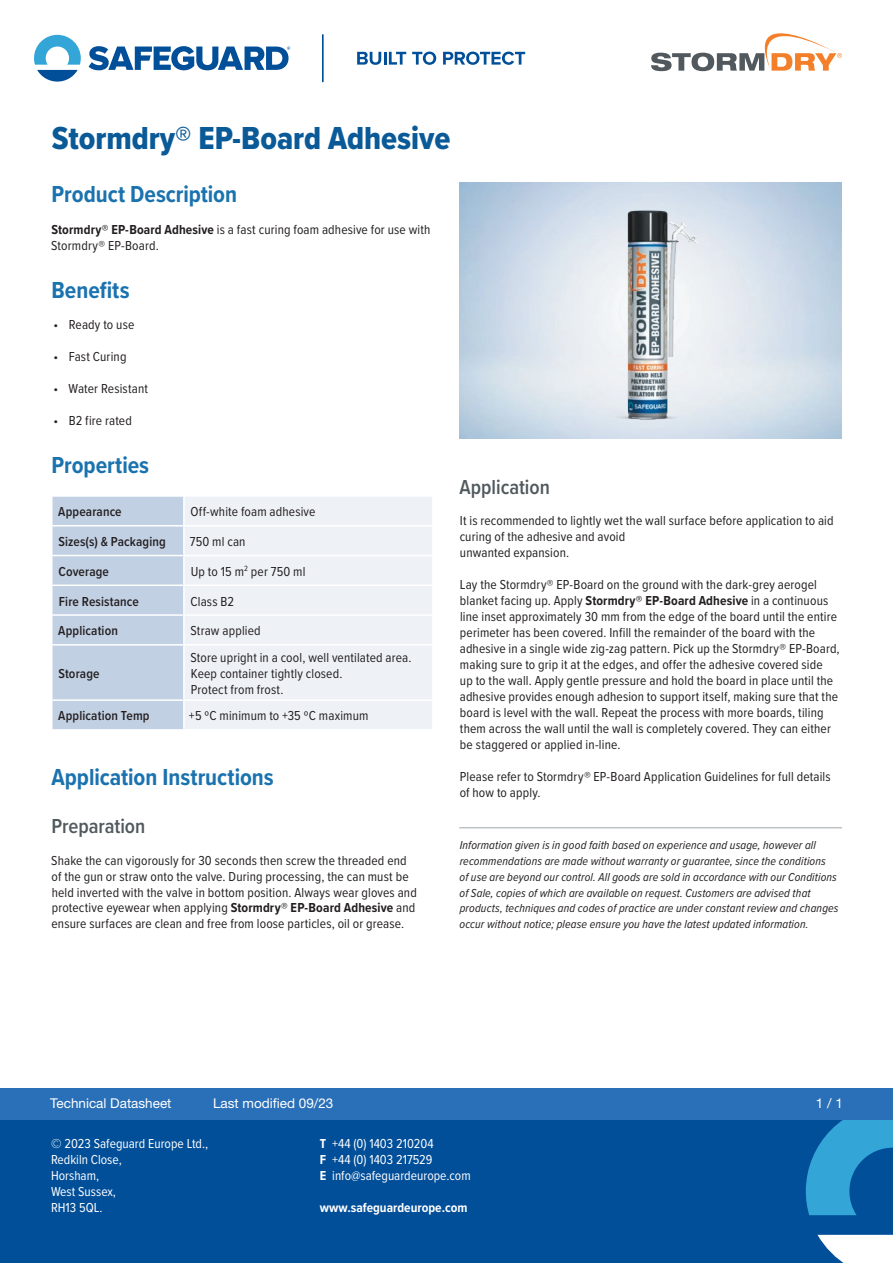
<style>
.page{position:relative;width:893px;height:1263px;background:#fff}
.page>*{position:absolute;margin:0;border:0;box-sizing:border-box;transform-origin:0 0}
.t1{font:33px "Proxima Nova Cond Extrabld";color:#0a5a98}
.t2{font:700 24px "Proxima Nova Cond";color:#1a72af}
.t3{font:600 21px "Proxima Nova Cond";color:#50595d}
.t4{font:13.5px/15.9px "Proxima Nova Cond";letter-spacing:.01em;color:#231f20}
.t5{font:13.5px/15.9px "Proxima Nova Cond";color:#fff}
.t6{font:600 13.5px "Proxima Nova Cond";letter-spacing:.01em;color:#231f20}
.t7{font:13.5px "Helvetica Neue LT Std";color:#fff}
.t8{font:700 13.5px "Proxima Nova Cond";color:#fff}
.t9{font:italic 12px/15.9px "Proxima Nova Cond";letter-spacing:.01em;color:#231f20}
.s1{font-weight:700}
</style>
<div class="page">
<div style="left:0;top:1103px;width:893px;height:160px;background:#014e99"></div>
<svg style="left:817px;top:1235px;width:76px;height:28px;background:#d7e3ef"></svg>
<svg style="left:806px;top:1119px;width:87px;height:96px"></svg>
<div style="left:0;top:1087px;width:893px;height:32px;background:#2a70b8"></div>
<svg style="left:357px;top:52px;width:49px;height:13px"></svg>
<svg style="left:412px;top:52px;width:24px;height:13px"></svg>
<svg style="left:443px;top:52px;width:82px;height:13px"></svg>
<svg style="left:89px;top:46px;width:201px;height:24px"></svg>
<svg style="left:34px;top:35px;width:47px;height:47px"></svg>
<hr style="left:322px;top:35px;width:2px;height:47px;background:#014e99">
<svg style="left:651px;top:33px;width:191px;height:38px"></svg>
<img style="left:587px;top:183px;width:127px;height:255px">
<div style="left:53px;top:497px;width:130px;height:232px;background:#c2d0e3"></div>
<div style="left:185px;top:497px;width:247px;height:232px;background:#eef2f7"></div>
<hr style="left:51px;top:525px;width:133px;height:1px;background:#fff">
<hr style="left:184px;top:525px;width:250px;height:1px;background:#fff">
<hr style="left:51px;top:555px;width:133px;height:1px;background:#fff">
<hr style="left:184px;top:555px;width:250px;height:1px;background:#fff">
<hr style="left:51px;top:584px;width:133px;height:2px;background:#fff">
<hr style="left:184px;top:584px;width:250px;height:2px;background:#fff">
<hr style="left:51px;top:614px;width:133px;height:2px;background:#fff">
<hr style="left:184px;top:614px;width:250px;height:2px;background:#fff">
<hr style="left:51px;top:644px;width:133px;height:1px;background:#fff">
<hr style="left:184px;top:644px;width:250px;height:1px;background:#fff">
<hr style="left:51px;top:699px;width:133px;height:2px;background:#fff">
<hr style="left:184px;top:699px;width:250px;height:2px;background:#fff">
<hr style="left:459px;top:827px;width:383px;height:1px;background:#bdc2c5">
<h1 class="t1" style="left:52px;top:114px;width:400px">Stormdry® EP-Board Adhesive</h1>
<h2 class="t2" style="left:52px;top:176px;width:187px">Product Description</h2>
<p class="t4" style="left:51px;top:221px;width:381px"><span class="s1">Stormdry® EP-Board Adhesive</span> is a fast curing foam adhesive for use with<br>Stormdry® EP-Board.</p>
<h2 class="t2" style="left:52px;top:272px;width:80px">Benefits</h2>
<p class="t4" style="left:54px;top:316px;width:82px">• Ready to use</p>
<p class="t4" style="left:54px;top:348px;width:74px">• Fast Curing</p>
<p class="t4" style="left:54px;top:380px;width:96px">• Water Resistant</p>
<p class="t4" style="left:54px;top:412px;width:80px">• B2 fire rated</p>
<h2 class="t2" style="left:52px;top:447px;width:99px">Properties</h2>
<p class="t6" style="left:58px;top:502px;width:65px">Appearance</p>
<p class="t4" style="left:191px;top:503px;width:126px">Off-white foam adhesive</p>
<p class="t6" style="left:59px;top:531px;width:109px">Sizes(s) &amp; Packaging</p>
<p class="t4" style="left:190px;top:533px;width:57px">750 ml can</p>
<p class="t6" style="left:58px;top:561px;width:52px">Coverage</p>
<p class="t4" style="left:191px;top:563px;width:116px">Up to 15 m<sup>2</sup> per 750 ml</p>
<p class="t6" style="left:59px;top:591px;width:82px">Fire Resistance</p>
<p class="t4" style="left:191px;top:592px;width:45px">Class B2</p>
<p class="t6" style="left:58px;top:621px;width:61px">Application</p>
<p class="t4" style="left:191px;top:622px;width:72px">Straw applied</p>
<p class="t6" style="left:59px;top:663px;width:43px">Storage</p>
<p class="t4" style="left:191px;top:649px;width:223px">Store upright in a cool, well ventilated area.<br>Keep container tightly closed.<br>Protect from frost.</p>
<p class="t6" style="left:58px;top:706px;width:93px">Application Temp</p>
<p class="t4" style="left:189px;top:707px;width:181px">+5 ºC minimum to +35 ºC maximum</p>
<h2 class="t2" style="left:51px;top:759px;width:224px">Application Instructions</h2>
<h3 class="t3" style="left:51px;top:810px;width:95px">Preparation</h3>
<p class="t4" style="left:51px;top:852px;width:367px">Shake the can vigorously for 30 seconds then screw the threaded end of the gun or straw onto the valve. During processing, the can must be held inverted with the valve in bottom position. Always wear gloves and protective eyewear when applying <span class="s1">Stormdry® EP-Board Adhesive</span> and ensure surfaces are clean and free from loose particles, oil or grease.</p>
<h3 class="t3" style="left:459px;top:471px;width:92px">Application</h3>
<p class="t4" style="left:460px;top:512px;width:375px">It is recommended to lightly wet the wall surface before application to aid curing of the adhesive and avoid<br>unwanted expansion.</p>
<p class="t4" style="left:460px;top:576px;width:381px">Lay the Stormdry® EP-Board on the ground with the dark-grey aerogel blanket facing up. Apply <span class="s1">Stormdry® EP-Board Adhesive</span> in a continuous line inset approximately 30 mm from the edge of the board until the entire perimeter has been covered. Infill the remainder of the board with the adhesive in a single wide zig-zag pattern. Pick up the Stormdry® EP-Board, making sure to grip it at the edges, and offer the adhesive covered side<br>up to the wall. Apply gentle pressure and hold the board in place until the adhesive provides enough adhesion to support itself, making sure that the board is level with the wall. Repeat the process with more boards, tiling them across the wall until the wall is completely covered. They can either be staggered or applied in-line.</p>
<p class="t4" style="left:460px;top:768px;width:372px">Please refer to Stormdry® EP-Board Application Guidelines for full details of how to apply.</p>
<p class="t9" style="left:460px;top:836px;width:381px">Information given is in good faith based on experience and usage, however all recommendations are made without warranty or guarantee, since the conditions<br>of use are beyond our control. All goods are sold in accordance with our Conditions of Sale, copies of which are available on request. Customers are advised that products, techniques and codes of practice are under constant review and changes occur without notice; please ensure you have the latest updated information.</p>
<p class="t7" style="left:50px;top:1095px;width:123px">Technical Datasheet</p>
<p class="t7" style="left:213px;top:1095px;width:122px">Last modified 09/23</p>
<p class="t7" style="left:816px;top:1095px;width:29px">1 / 1</p>
<p class="t5" style="left:51px;top:1135px;width:159px">© 2023 Safeguard Europe Ltd.,<br>Redkiln Close,<br>Horsham,<br>West Sussex,<br>RH13 5QL.</p>
<p class="t5" style="left:320px;top:1135px;width:152px"><span class="s1">T</span> +44 (0) 1403 210204<br><span class="s1">F</span> +44 (0) 1403 217529<br><span class="s1">E</span> info@safeguardeurope.com</p>
<p class="t8" style="left:320px;top:1197px;width:149px">www.safeguardeurope.com</p>
</div>
